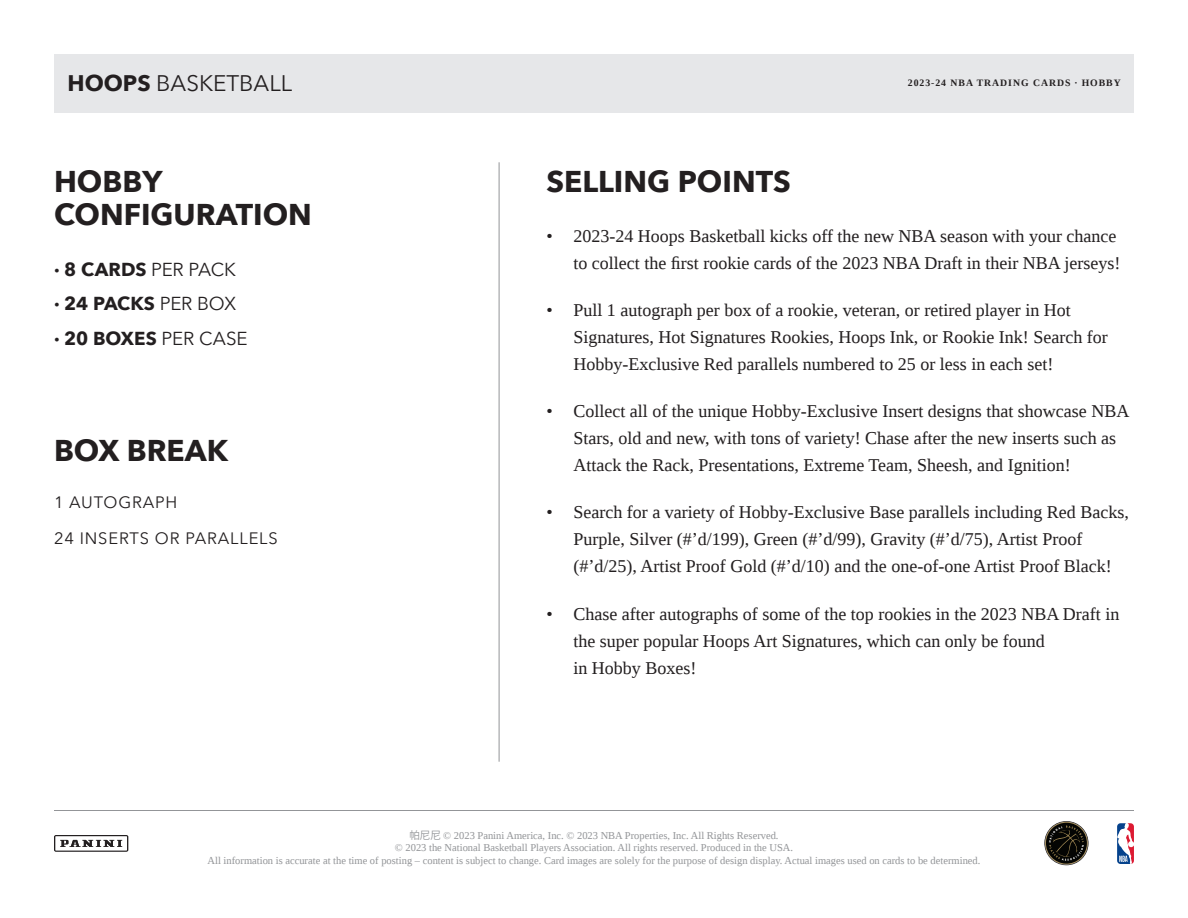
<style>
.page{position:relative;width:1188px;height:918px;background:#fff}
.page>*{position:absolute;margin:0;border:0;box-sizing:border-box;transform-origin:0 0}
.t1{font:700 30px "Avenir Next";color:#231f20}
.t2{font:22.5px "Avenir Next";color:#231f20}
.t3{font:700 18.75px "Avenir Next";color:#231f20}
.t4{font:18px/27px "Liberation Serif";color:#231f20}
.t5{font:16.5px "Avenir Next";letter-spacing:.05em;color:#231f20}
.t6{font:10.5px/12.6px "Liberation Serif";color:#939598;text-align:center}
.t7{font:700 9.75px "Liberation Serif";letter-spacing:.1em;color:#231f20}
.s1{font-weight:700}
.s2{font-weight:400}
.s3{font-family:"Koz Go Pr 6 N"}
</style>
<div class="page">
<svg style="left:1117px;top:823px;width:17px;height:41px"></svg>
<hr style="left:54px;top:810px;width:1080px;height:1px;background:#939598">
<svg style="left:54px;top:835px;width:74px;height:17px"></svg>
<svg style="left:1044px;top:821px;width:45px;height:44px"></svg>
<hr style="left:499px;top:162px;width:1px;height:600px;background:#939598">
<div style="left:54px;top:54px;width:1080px;height:58px;background:#e6e7e9"></div>
<p class="t2" style="left:68px;top:64px;width:226px"><span class="s1">HOOPS</span> BASKETBALL</p>
<p class="t7" style="left:908px;top:77px;width:215px">2023-24 NBA TRADING CARDS · HOBBY</p>
<p class="t1" style="left:54px;top:156px;width:110px">HOBBY</p>
<p class="t1" style="left:546px;top:156px;width:246px">SELLING POINTS</p>
<p class="t1" style="left:54px;top:189px;width:259px">CONFIGURATION</p>
<p class="t3" style="left:54px;top:253px;width:183px">· 8 CARDS <span class="s2">PER PACK</span></p>
<p class="t3" style="left:54px;top:287px;width:184px">· 24 PACKS <span class="s2">PER BOX</span></p>
<p class="t3" style="left:54px;top:322px;width:195px">· 20 BOXES <span class="s2">PER CASE</span></p>
<p class="t4" style="left:546px;top:222px;width:575px;text-align:right">• 2023-24 Hoops Basketball kicks off the new NBA season with your chance to collect the first rookie cards of the 2023 NBA Draft in their NBA jerseys!</p>
<p class="t4" style="left:573px;top:296px;width:536px;text-indent:-27px">• Pull 1 autograph per box of a rookie, veteran, or retired player in Hot<br>Signatures, Hot Signatures Rookies, Hoops Ink, or Rookie Ink! Search for<br>Hobby-Exclusive Red parallels numbered to 25 or less in each set!</p>
<p class="t4" style="left:573px;top:398px;width:557px;text-indent:-27px">• Collect all of the unique Hobby-Exclusive Insert designs that showcase NBA<br>Stars, old and new, with tons of variety! Chase after the new inserts such as<br>Attack the Rack, Presentations, Extreme Team, Sheesh, and Ignition!</p>
<p class="t4" style="left:573px;top:499px;width:557px;text-indent:-27px">• Search for a variety of Hobby-Exclusive Base parallels including Red Backs,<br>Purple, Silver (#’d/199), Green (#’d/99), Gravity (#’d/75), Artist Proof (#’d/25), Artist Proof Gold (#’d/10) and the one-of-one Artist Proof Black!</p>
<p class="t4" style="left:573px;top:600px;width:547px;text-indent:-27px">• Chase after autographs of some of the top rookies in the 2023 NBA Draft in the super popular Hoops Art Signatures, which can only be found<br>in Hobby Boxes!</p>
<p class="t1" style="left:54px;top:425px;width:176px">BOX BREAK</p>
<p class="t5" style="left:54px;top:488px;width:125px">1 AUTOGRAPH</p>
<p class="t5" style="left:54px;top:524px;width:225px">24 INSERTS OR PARALLELS</p>
<p class="t6" style="left:208px;top:829px;width:774px"><span class="s3">帕尼尼</span> © 2023 Panini America, Inc. © 2023 NBA Properties, Inc. All Rights Reserved.<br>© 2023 the National Basketball Players Association. All rights reserved. Produced in the USA.<br>All information is accurate at the time of posting – content is subject to change. Card images are solely for the purpose of design display. Actual images used on cards to be determined.</p>
</div>
